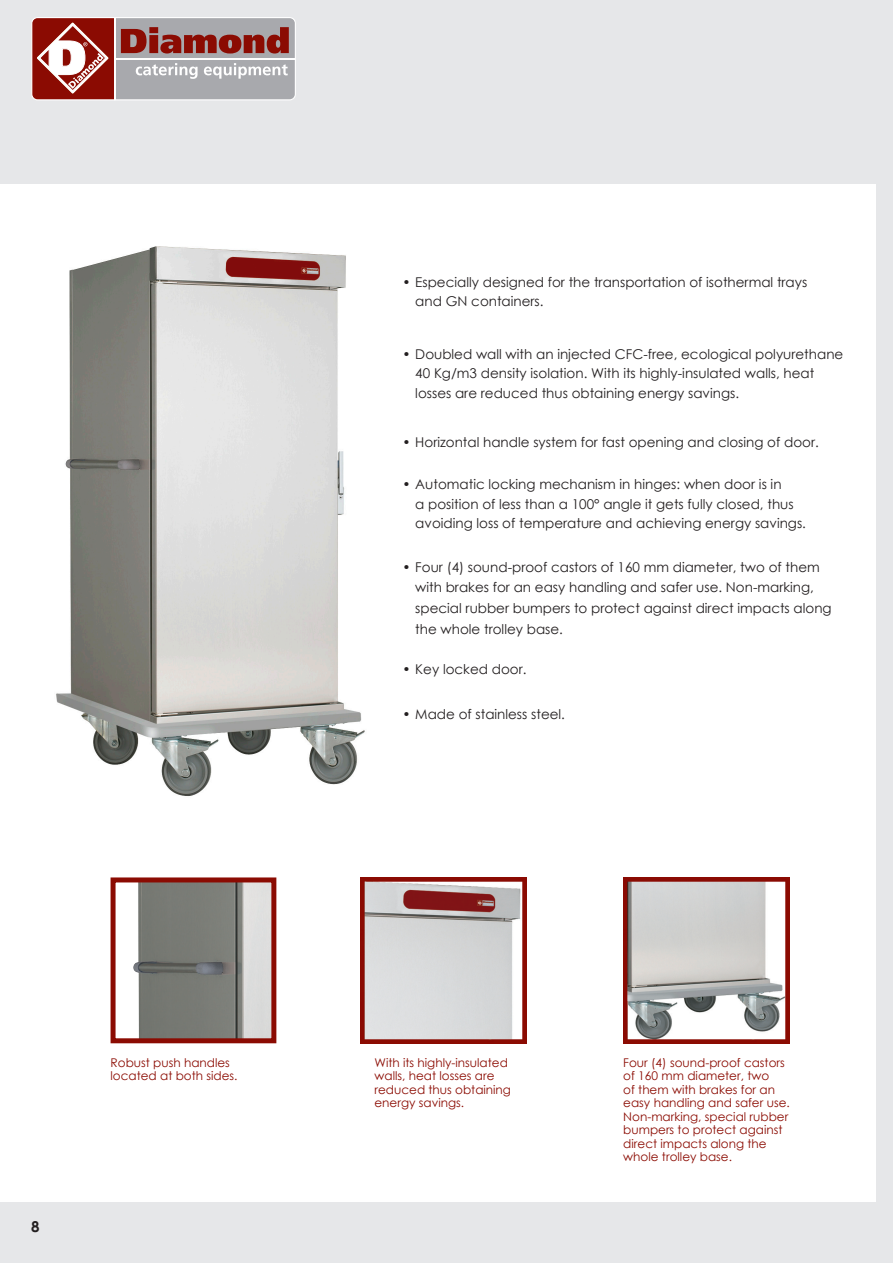
<style>
.page{position:relative;width:893px;height:1263px;background:#e6e7e9}
.page>*{position:absolute;margin:0;border:0;box-sizing:border-box;transform-origin:0 0}
.t1{font:700 15px "Century Gothic";color:#231f20}
.t2{font:13.5px/19.5px "Century Gothic";color:#231f20}
.TEXT_VIÑET{font:12px/13.5px "Century Gothic";color:#8b0b02}
.IMG-TEXT{font:12px/13.5px "Century Gothic";color:#8b0b02}
.s1{font-style:italic}
</style>
<div class="page">
<svg style="left:31px;top:17px;width:265px;height:83px;background:#ab807f"></svg>
<div style="left:0;top:185px;width:876px;height:1017px;background:#fff"></div>
<img style="left:56px;top:246px;width:309px;height:550px">
<img style="left:133px;top:883px;width:137px;height:154px">
<div style="left:111px;top:877px;width:165px;height:166px;border:5px solid #8b0b02"></div>
<img style="left:360px;top:877px;width:166px;height:166px">
<img style="left:623px;top:877px;width:166px;height:166px">
<p class="t1" style="left:31px;top:1215px;width:10px">8</p>
<p class="IMG-TEXT" style="left:111px;top:1055px;width:129px">Robust push handles located at both sides.</p>
<p class="t2" style="left:415px;top:272px;width:393px;text-indent:-13px"><span class="s1">•</span> Especially designed for the transportation of isothermal trays and GN containers.</p>
<p class="t2" style="left:415px;top:344px;width:429px;text-indent:-13px"><span class="s1">•</span> Doubled wall with an injected CFC-free, ecological polyurethane<br>40 Kg/m3 density isolation. With its highly-insulated walls, heat losses are reduced thus obtaining energy savings.</p>
<p class="t2" style="left:403px;top:432px;width:418px"><span class="s1">•</span> Horizontal handle system for fast opening and closing of door.</p>
<p class="t2" style="left:415px;top:474px;width:392px;text-indent:-13px"><span class="s1">•</span> Automatic locking mechanism in hinges: when door is in<br>a position of less than a 100° angle it gets fully closed, thus avoiding loss of temperature and achieving energy savings.</p>
<p class="t2" style="left:403px;top:557px;width:419px;text-align:center"><span class="s1">•</span> Four (4) sound-proof castors of 160 mm diameter, two of them with brakes for an easy handling and safer use. Non-marking,</p>
<p class="t2" style="left:415px;top:597px;width:418px;line-height:21px">special rubber bumpers to protect against direct impacts along the whole trolley base.</p>
<p class="t2" style="left:403px;top:659px;width:126px"><span class="s1">•</span> Key locked door.</p>
<p class="t2" style="left:403px;top:704px;width:164px"><span class="s1">•</span> Made of stainless steel.</p>
<p class="TEXT_VIÑET" style="left:374px;top:1055px;width:138px">With its highly-insulated walls, heat losses are reduced thus obtaining energy savings.</p>
<p class="TEXT_VIÑET" style="left:623px;top:1055px;width:168px">Four (4) sound-proof castors of 160 mm diameter, two<br>of them with brakes for an easy handling and safer use.<br>Non-marking, special rubber bumpers to protect against direct impacts along the whole trolley base.</p>
</div>
